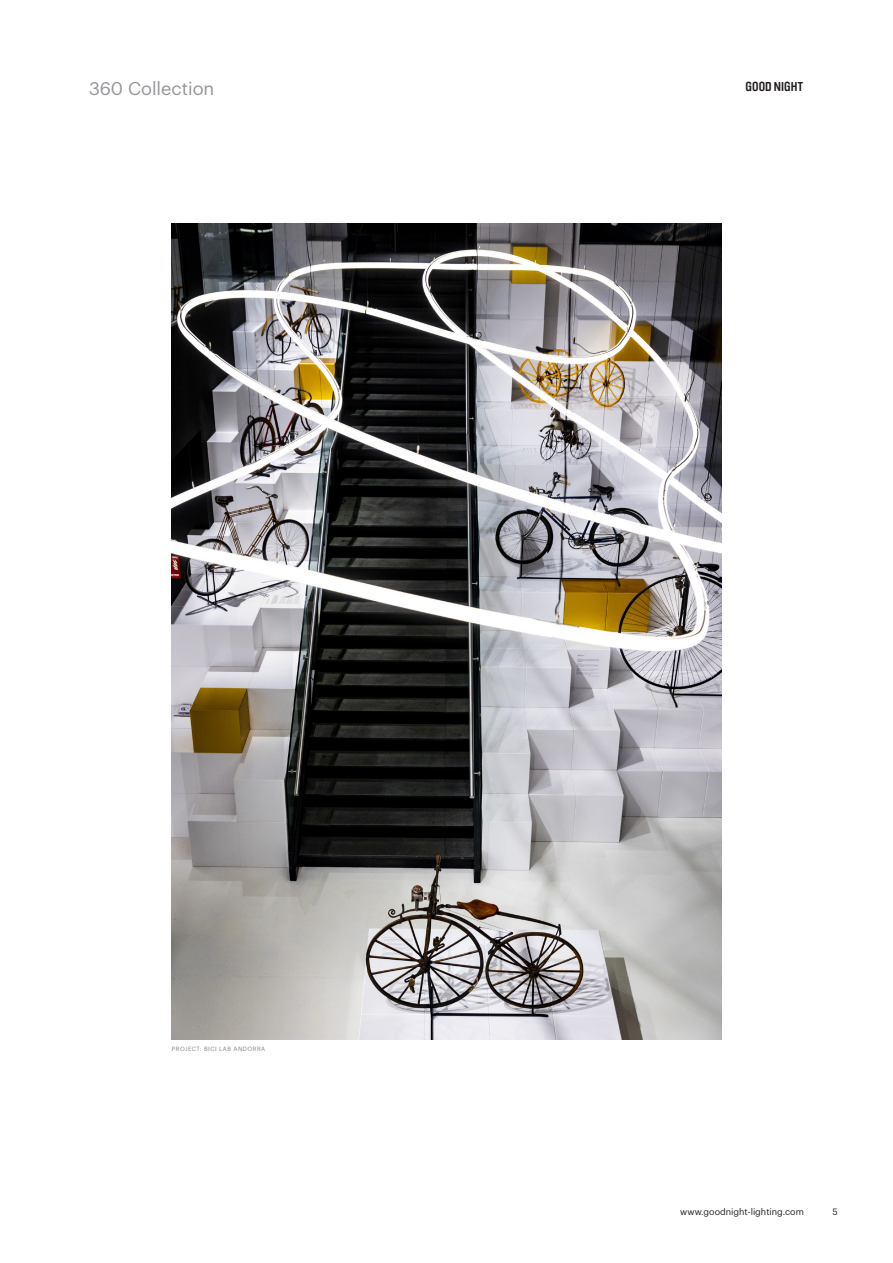
<style>
.page{position:relative;width:893px;height:1263px;background:#fff}
.page>*{position:absolute;margin:0;border:0;box-sizing:border-box;transform-origin:0 0}
.t1{font:18px "Graphik";color:#939598}
.t2{font:700 12.9px "Brauer Neue Std";color:#231f20}
.t3{font:9px "Graphik";color:#231f20}
.t4{font:6px "Graphik";letter-spacing:.075em;color:#808285}
</style>
<div class="page">
<img style="left:172px;top:223px;width:549px;height:817px">
<p class="t1" style="left:89px;top:75px;width:127px">360 Collection</p>
<p class="t4" style="left:172px;top:1045px;width:95px">PROJECT: BICI LAB ANDORRA</p>
<p class="t2" style="left:746px;top:79px;width:59px">GOOD NIGHT</p>
<p class="t3" style="left:680px;top:1205px;width:125px">www.goodnight-lighting.com</p>
<p class="t3" style="left:832px;top:1205px;width:7px">5</p>
</div>
